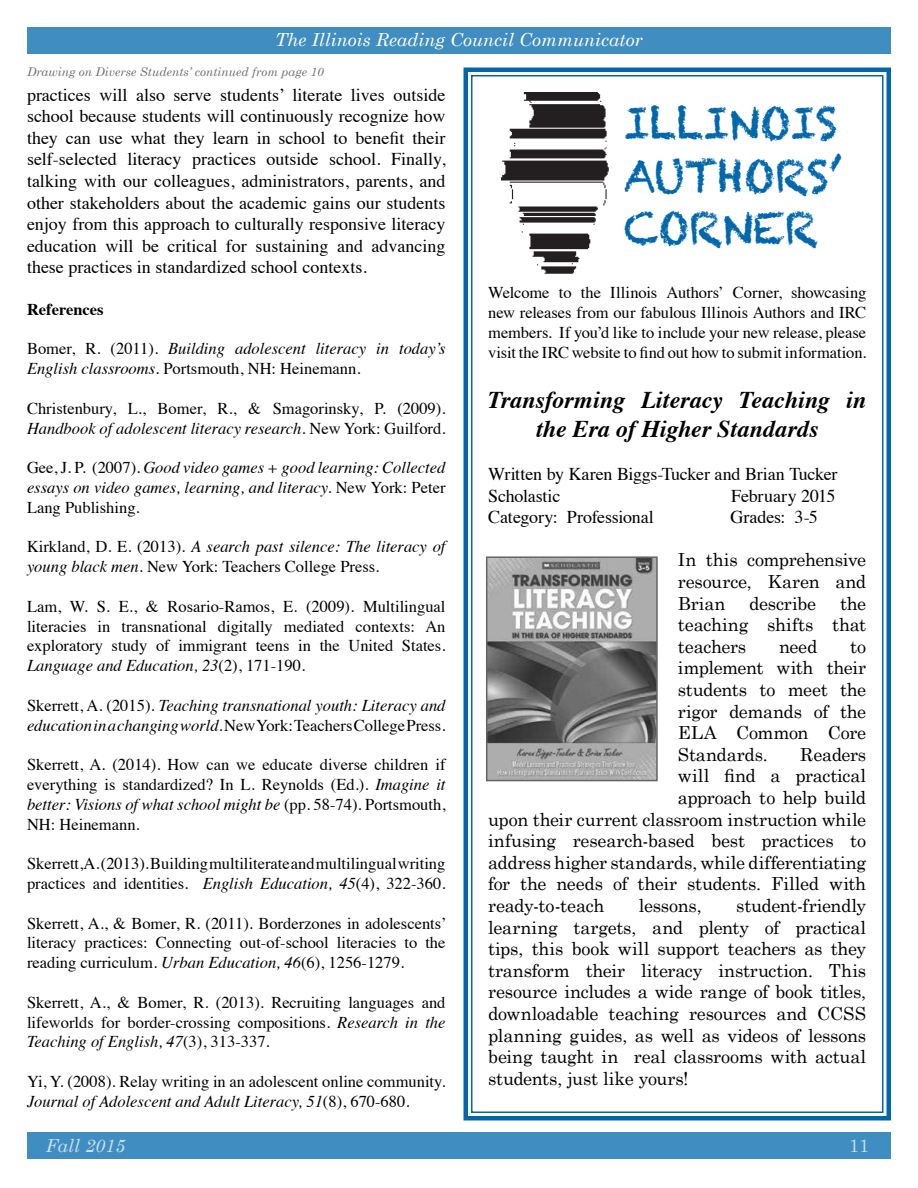
<style>
.page{position:relative;width:918px;height:1188px;background:#fff}
.page>*{position:absolute;margin:0;border:0;box-sizing:border-box;transform-origin:0 0}
.t1{font:43.5px/52.2px "Chalkduster";letter-spacing:-.01em;color:#0067ac;text-align:justify}
.t2{font:italic 700 24px/28.8px "Times";color:#000;text-align:center}
.t3{font:18px/21.6px "Century Schoolbook";letter-spacing:-.01em;color:#000;text-align:justify}
.t4{font:18px/21.6px "Times";color:#000}
.t5{font:italic 18px "Century Schoolbook";color:#fff}
.t6{font:italic 18px "Century Schoolbook";color:#cce1ee}
.t7{font:18px "Century Schoolbook";color:#cce1ee}
.t8{font:16.5px/19.8px "Times";color:#000;text-align:justify}
.t9{font:italic 16.5px/19.8px "Times";color:#000}
.t10{font:700 16.5px "Times";color:#000}
.t11{font:italic 12px "Century Schoolbook";color:#6d6e71}
.s1{font-style:normal}
.s2{font-style:italic}
</style>
<div class="page">
<div style="left:27px;top:27px;width:864px;height:27px;background:#408dc1"></div>
<div style="left:27px;top:1132px;width:864px;height:28px;background:#408dc1"></div>
<svg style="left:463px;top:67px;width:428px;height:1054px"></svg>
<div style="left:471px;top:75px;width:413px;height:1038px;border:2px solid #0067ac"></div>
<img style="left:501px;top:93px;width:121px;height:183px">
<div style="left:593px;top:236px;width:29px;height:40px;background:#fff"></div>
<img style="left:489px;top:559px;width:166px;height:219px">
<div style="left:486px;top:556px;width:172px;height:225px;border:2px solid #636466"></div>
<p class="t5" style="left:275px;top:29px;width:369px">The Illinois Reading Council Communicator</p>
<p class="t11" style="left:27px;top:65px;width:298px">Drawing on Diverse Students’ continued from page 10</p>
<p class="t4" style="left:27px;top:82px;width:420px;text-align:justify">practices will also serve students’ literate lives outside school because students will continuously recognize how they can use what they learn in school to benefit their self-selected literacy practices outside school. Finally, talking with our colleagues, administrators, parents, and other stakeholders about the academic gains our students enjoy from this approach to culturally responsive literacy education will be critical for sustaining and advancing these practices in standardized school contexts.</p>
<p class="t10" style="left:27px;top:293px;width:78px">References</p>
<p class="t9" style="left:27px;top:338px;width:420px"><span class="s1">Bomer, R. (2011).</span> Building adolescent literacy in today’s<br>English classrooms. <span class="s1">Portsmouth, NH: Heinemann.</span></p>
<p class="t8" style="left:27px;top:397px;width:420px">Christenbury, L., Bomer, R., &amp; Smagorinsky, P. (2009).<br><span class="s2">Handbook of adolescent literacy research.</span> New York: Guilford.</p>
<p class="t9" style="left:27px;top:457px;width:420px;text-align:justify"><span class="s1">Gee, J. P. (2007).</span> Good video games + good learning: Collected essays on video games, learning, and literacy. <span class="s1">New York: Peter Lang Publishing.</span></p>
<p class="t8" style="left:27px;top:535px;width:420px">Kirkland, D. E. (2013). <span class="s2">A search past silence: The literacy of young black men.</span> New York: Teachers College Press.</p>
<p class="t8" style="left:27px;top:595px;width:420px">Lam, W. S. E., &amp; Rosario-Ramos, E. (2009). Multilingual literacies in transnational digitally mediated contexts: An exploratory study of immigrant teens in the United States.<br><span class="s2">Language and Education, 23</span>(2), 171-190.</p>
<p class="t9" style="left:27px;top:694px;width:420px"><span class="s1">Skerrett, A. (2015).</span> Teaching transnational youth: Literacy and education in a changing world. <span class="s1">New York: Teachers College Press.</span></p>
<p class="t8" style="left:27px;top:753px;width:420px">Skerrett, A. (2014). How can we educate diverse children if everything is standardized? In L. Reynolds (Ed.). <span class="s2">Imagine it better: Visions of what school might be</span> (pp. 58-74). Portsmouth, NH: Heinemann.</p>
<p class="t8" style="left:27px;top:852px;width:420px">Skerrett, A. (2013). Building multiliterate and multilingual writing practices and identities. <span class="s2">English Education, 45</span>(4), 322-360<span class="s2">.</span></p>
<p class="t8" style="left:27px;top:912px;width:421px">Skerrett, A., &amp; Bomer, R. (2011). Borderzones in adolescents’ literacy practices: Connecting out-of-school literacies to the reading curriculum. <span class="s2">Urban Education, 46</span>(6), 1256-1279.</p>
<p class="t8" style="left:27px;top:991px;width:420px">Skerrett, A., &amp; Bomer, R. (2013). Recruiting languages and lifeworlds for border-crossing compositions. <span class="s2">Research in the Teaching of English, 47</span>(3), 313-337<span class="s2">.</span></p>
<p class="t8" style="left:27px;top:1070px;width:420px">Yi, Y. (2008). Relay writing in an adolescent online community.<br><span class="s2">Journal of Adolescent and Adult Literacy, 51</span>(8), 670-680.</p>
<h1 class="t1" style="left:624px;top:97px;width:220px">ILLINOIS AUTHORS’ CORNER</h1>
<p class="t8" style="left:488px;top:281px;width:380px">Welcome to the Illinois Authors’ Corner, showcasing new releases from our fabulous Illinois Authors and IRC members. If you’d like to include your new release, please visit the IRC website to find out how to submit information.</p>
<h2 class="t2" style="left:488px;top:383px;width:380px">Transforming Literacy Teaching in the Era of Higher Standards</h2>
<p class="t4" style="left:488px;top:462px;width:351px">Written by Karen Biggs-Tucker and Brian Tucker<br>Scholastic</p>
<p class="t4" style="left:731px;top:483px;width:106px">February 2015</p>
<p class="t4" style="left:488px;top:505px;width:167px">Category: Professional</p>
<p class="t4" style="left:730px;top:505px;width:89px">Grades: 3-5</p>
<p class="t3" style="left:678px;top:549px;width:190px">In this comprehensive resource, Karen and Brian</p>
<p class="t3" style="left:678px;top:592px;width:190px;text-indent:162px">the teaching shifts that teachers</p>
<p class="t3" style="left:749px;top:592px;width:69px">describe</p>
<p class="t3" style="left:779px;top:635px;width:40px">need</p>
<p class="t3" style="left:678px;top:635px;width:190px;text-indent:172px">to implement with their students to meet the rigor demands of the ELA Common Core Standards.</p>
<p class="t3" style="left:800px;top:743px;width:67px">Readers</p>
<p class="t3" style="left:678px;top:765px;width:190px">will find a practical</p>
<p class="t3" style="left:678px;top:786px;width:190px">approach to help build</p>
<p class="t3" style="left:488px;top:808px;width:380px">upon their current classroom instruction while</p>
<p class="t3" style="left:488px;top:829px;width:379px">infusing research-based best practices to</p>
<p class="t3" style="left:488px;top:851px;width:379px">address higher standards, while differentiating</p>
<p class="t3" style="left:488px;top:873px;width:380px">for the needs of their students. Filled with</p>
<p class="t3" style="left:488px;top:894px;width:118px">ready-to-teach</p>
<p class="t3" style="left:639px;top:894px;width:64px">lessons,</p>
<p class="t3" style="left:488px;top:894px;width:380px;text-indent:248px">student-friendly learning targets, and plenty of practical tips, this book will support teachers as they transform their literacy instruction. This resource includes a wide range of book titles, downloadable teaching resources and CCSS planning guides, as well as videos of lessons being taught in real classrooms with actual students, just like yours!</p>
<p class="t6" style="left:46px;top:1135px;width:81px">Fall 2015</p>
<p class="t7" style="left:849px;top:1134px;width:22px">11</p>
</div>
